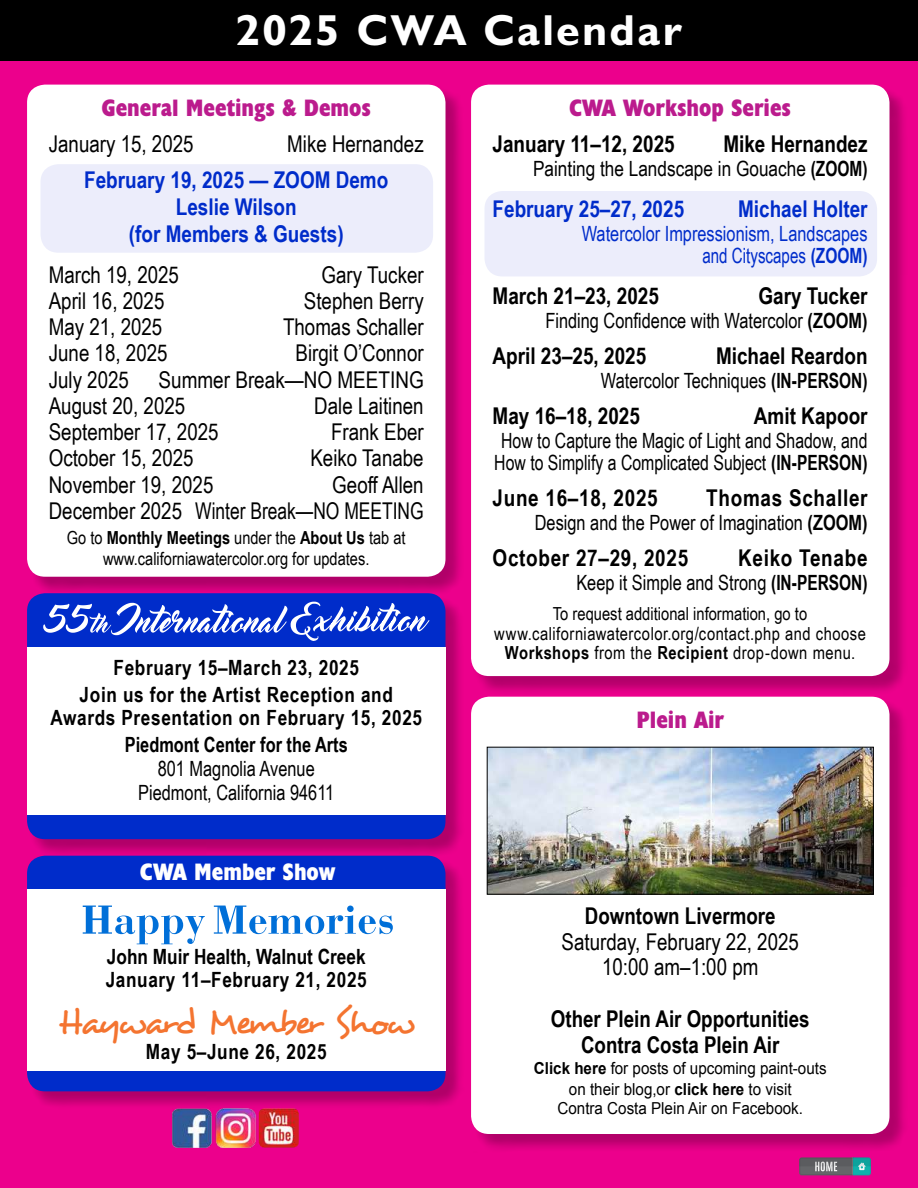
<style>
.page{position:relative;width:918px;height:1188px;background:#ec008c}
.page>*{position:absolute;margin:0;border:0;box-sizing:border-box;transform-origin:0 0}
.t1{font:700 43.5px "Humanist 521 BT";letter-spacing:.065em;color:#fff}
.t2{font:36px "Desyrel";letter-spacing:-.085em;color:#f47430}
.t3{font:700 condensed 24px "Humanist 521 BT Xtra";color:#bb1b8d}
.t4{font:700 condensed 24px "Humanist 521 BT Xtra";color:#fff}
.t5{font:23.1px/26.2px "Arial Narrow";color:#000}
.t6{font:700 23.1px/25.5px "Arial Narrow";color:#000;text-align:center}
.t7{font:700 23.1px/27px "Arial Narrow";color:#002cca;text-align:center}
.t8{font:700 23.1px "Arial Narrow";letter-spacing:.03em;color:#000}
.t9{font:21px/24px "Arial Narrow";color:#000;text-align:center;scale:.95 1}
.t10{font:700 21px/27px "Arial Narrow";letter-spacing:.03em;color:#000;text-align:center}
.t11{font:21px/22.5px "Arial Narrow";color:#000;text-align:center;scale:.92 1}
.t12{font:21px/22.5px "Arial Narrow";color:#002cca;text-align:right;scale:.95 1}
.t13{font:700 21px/22.5px "Arial Narrow";color:#000}
.t14{font:21px "Arial Narrow";color:#000}
.t15{font:18px/19.5px "Arial Narrow";letter-spacing:.025em;color:#000;text-align:center}
.t16{font:18px/21px "Arial Narrow";color:#000;text-align:center}
.t17{font:16.5px/21px "Arial";color:#000;text-align:center;scale:.92 1}
.s1{font-weight:700}
</style>
<div class="page">
<div style="left:0;top:0;width:918px;height:61px;background:#000"></div>
<div style="left:29px;top:86px;width:436px;height:510px;background:#000;opacity:.25"></div>
<div style="left:27px;top:85px;width:419px;height:492px;background:#fff;border-radius:18px"></div>
<div style="left:473px;top:86px;width:436px;height:609px;background:#000;opacity:.25"></div>
<div style="left:471px;top:85px;width:419px;height:591px;background:#fff;border-radius:18px"></div>
<div style="left:29px;top:595px;width:436px;height:263px;background:#000;opacity:.25"></div>
<div style="left:27px;top:593px;width:419px;height:246px;background:#002cca;border-radius:18px"></div>
<div style="left:40px;top:164px;width:393px;height:89px;background:#ecedfb;border-radius:18px"></div>
<div style="left:484px;top:191px;width:393px;height:85px;background:#ecedfb;border-radius:18px"></div>
<img style="left:172px;top:1110px;width:127px;height:38px">
<svg style="left:799px;top:1157px;width:72px;height:19px"></svg>
<svg style="left:43px;top:602px;width:386px;height:39px"></svg>
<div style="left:27px;top:647px;width:419px;height:167px;background:#fff"></div>
<div style="left:473px;top:698px;width:436px;height:455px;background:#000;opacity:.25"></div>
<div style="left:471px;top:697px;width:419px;height:437px;background:#fff;border-radius:18px"></div>
<img style="left:489px;top:749px;width:383px;height:144px">
<div style="left:487px;top:747px;width:387px;height:148px;border:1px solid #000"></div>
<div style="left:29px;top:857px;width:436px;height:253px;background:#000;opacity:.25"></div>
<div style="left:27px;top:856px;width:419px;height:235px;background:#002cca;border-radius:18px"></div>
<div style="left:27px;top:889px;width:419px;height:181px;background:#fff"></div>
<svg style="left:214px;top:906px;width:179px;height:28px"></svg>
<svg style="left:83px;top:906px;width:122px;height:38px"></svg>
<h1 class="t1" style="left:236px;top:3px;width:447px">2025 CWA Calendar</h1>
<p class="t3" style="left:101px;top:93px;width:271px">General Meetings &amp; Demos</p>
<p class="t5" style="left:49px;top:131px;width:146px">January 15, 2025</p>
<p class="t5" style="left:287px;top:131px;width:138px">Mike Hernandez</p>
<p class="t7" style="left:84px;top:166px;width:306px">February 19, 2025 — ZOOM Demo<br>Leslie Wilson<br>(for Members &amp; Guests)</p>
<p class="t5" style="left:49px;top:261px;width:132px">March 19, 2025</p>
<p class="t5" style="left:322px;top:261px;width:104px">Gary Tucker</p>
<p class="t5" style="left:49px;top:287px;width:117px">April 16, 2025</p>
<p class="t5" style="left:304px;top:287px;width:121px">Stephen Berry</p>
<p class="t5" style="left:49px;top:314px;width:115px">May 21, 2025</p>
<p class="t5" style="left:283px;top:314px;width:142px">Thomas Schaller</p>
<p class="t5" style="left:49px;top:340px;width:120px">June 18, 2025</p>
<p class="t5" style="left:296px;top:340px;width:130px">Birgit O’Connor</p>
<p class="t5" style="left:49px;top:366px;width:82px">July 2025</p>
<p class="t5" style="left:49px;top:366px;width:377px;text-indent:110px">Summer Break—NO MEETING<br>August 20, 2025</p>
<p class="t5" style="left:314px;top:392px;width:111px">Dale Laitinen</p>
<p class="t5" style="left:49px;top:419px;width:171px">September 17, 2025</p>
<p class="t5" style="left:331px;top:419px;width:94px">Frank Eber</p>
<p class="t5" style="left:49px;top:445px;width:146px">October 15, 2025</p>
<p class="t5" style="left:310px;top:445px;width:115px">Keiko Tanabe</p>
<p class="t5" style="left:49px;top:471px;width:166px">November 19, 2025</p>
<p class="t5" style="left:49px;top:471px;width:377px;text-align:right">Geoff Allen<br>December 2025 Winter Break—NO MEETING</p>
<p class="t16" style="left:67px;top:527px;width:340px">Go to <span class="s1">Monthly Meetings</span> under the <span class="s1">About Us</span> tab at www.californiawatercolor.org for updates.</p>
<p class="t10" style="left:80px;top:654px;width:315px">February 15–March 23, 2025<br>Join us for the Artist Reception and</p>
<p class="t10" style="left:50px;top:704px;width:373px">Awards Presentation on February 15, 2025<br>Piedmont Center for the Arts</p>
<p class="t9" style="left:138px;top:756px;width:208px">801 Magnolia Avenue<br>Piedmont, California 94611</p>
<p class="t4" style="left:140px;top:857px;width:197px">CWA Member Show</p>
<p class="t13" style="left:106px;top:945px;width:263px">John Muir Health, Walnut Creek<br>January 11–February 21, 2025</p>
<h2 class="t2" style="left:57px;top:999px;width:359px">Hayward Member Show</h2>
<p class="t10" style="left:146px;top:1038px;width:182px">May 5–June 26, 2025</p>
<p class="t3" style="left:569px;top:93px;width:224px">CWA Workshop Series</p>
<p class="t6" style="left:493px;top:131px;width:184px">January 11–12, 2025</p>
<p class="t6" style="left:723px;top:131px;width:146px">Mike Hernandez</p>
<p class="t14" style="left:533px;top:157px;width:336px">Painting the Landscape in Gouache <span class="s1">(ZOOM)</span></p>
<p class="t7" style="left:493px;top:195px;width:193px">February 25–27, 2025</p>
<p class="t7" style="left:738px;top:195px;width:131px">Michael Holter</p>
<p class="t12" style="left:582px;top:222px;width:302px">Watercolor Impressionism, Landscapes and Cityscapes <span class="s1">(ZOOM)</span></p>
<p class="t6" style="left:493px;top:282px;width:168px">March 21–23, 2025</p>
<p class="t6" style="left:758px;top:282px;width:111px">Gary Tucker</p>
<p class="t9" style="left:545px;top:308px;width:341px">Finding Confidence with Watercolor <span class="s1">(ZOOM)</span></p>
<p class="t6" style="left:493px;top:342px;width:155px">April 23–25, 2025</p>
<p class="t6" style="left:716px;top:342px;width:153px">Michael Reardon</p>
<p class="t9" style="left:601px;top:368px;width:282px">Watercolor Techniques <span class="s1">(IN-PERSON)</span></p>
<p class="t6" style="left:493px;top:402px;width:149px">May 16–18, 2025</p>
<p class="t6" style="left:754px;top:402px;width:115px">Amit Kapoor</p>
<p class="t11" style="left:494px;top:429px;width:407px">How to Capture the Magic of Light and Shadow, and<br>How to Simplify a Complicated Subject <span class="s1">(IN-PERSON)</span></p>
<p class="t8" style="left:493px;top:485px;width:167px">June 16–18, 2025</p>
<p class="t8" style="left:706px;top:485px;width:163px">Thomas Schaller</p>
<p class="t9" style="left:535px;top:511px;width:352px">Design and the Power of Imagination <span class="s1">(ZOOM)</span></p>
<p class="t8" style="left:493px;top:545px;width:197px">October 27–29, 2025</p>
<p class="t8" style="left:738px;top:545px;width:131px">Keiko Tenabe</p>
<p class="t9" style="left:576px;top:571px;width:308px">Keep it Simple and Strong <span class="s1">(IN-PERSON)</span></p>
<p class="t15" style="left:494px;top:604px;width:373px">To request additional information, go to www.californiawatercolor.org/contact.php and choose<br><span class="s1">Workshops</span> from the <span class="s1">Recipient</span> drop-down menu.</p>
<p class="t3" style="left:636px;top:705px;width:89px">Plein Air</p>
<p class="t6" style="left:585px;top:903px;width:192px">Downtown Livermore</p>
<p class="t5" style="left:562px;top:929px;width:239px;line-height:25.5px;text-align:center">Saturday, February 22, 2025<br>10:00 am–1:00 pm</p>
<p class="t6" style="left:551px;top:1006px;width:260px">Other Plein Air Opportunities<br>Contra Costa Plein Air</p>
<p class="t17" style="left:534px;top:1057px;width:320px"><span class="s1">Click here</span> for posts of upcoming paint-outs on their blog,or <span class="s1">click here</span> to visit</p>
<p class="t17" style="left:558px;top:1098px;width:268px">Contra Costa Plein Air on Facebook.</p>
</div>
